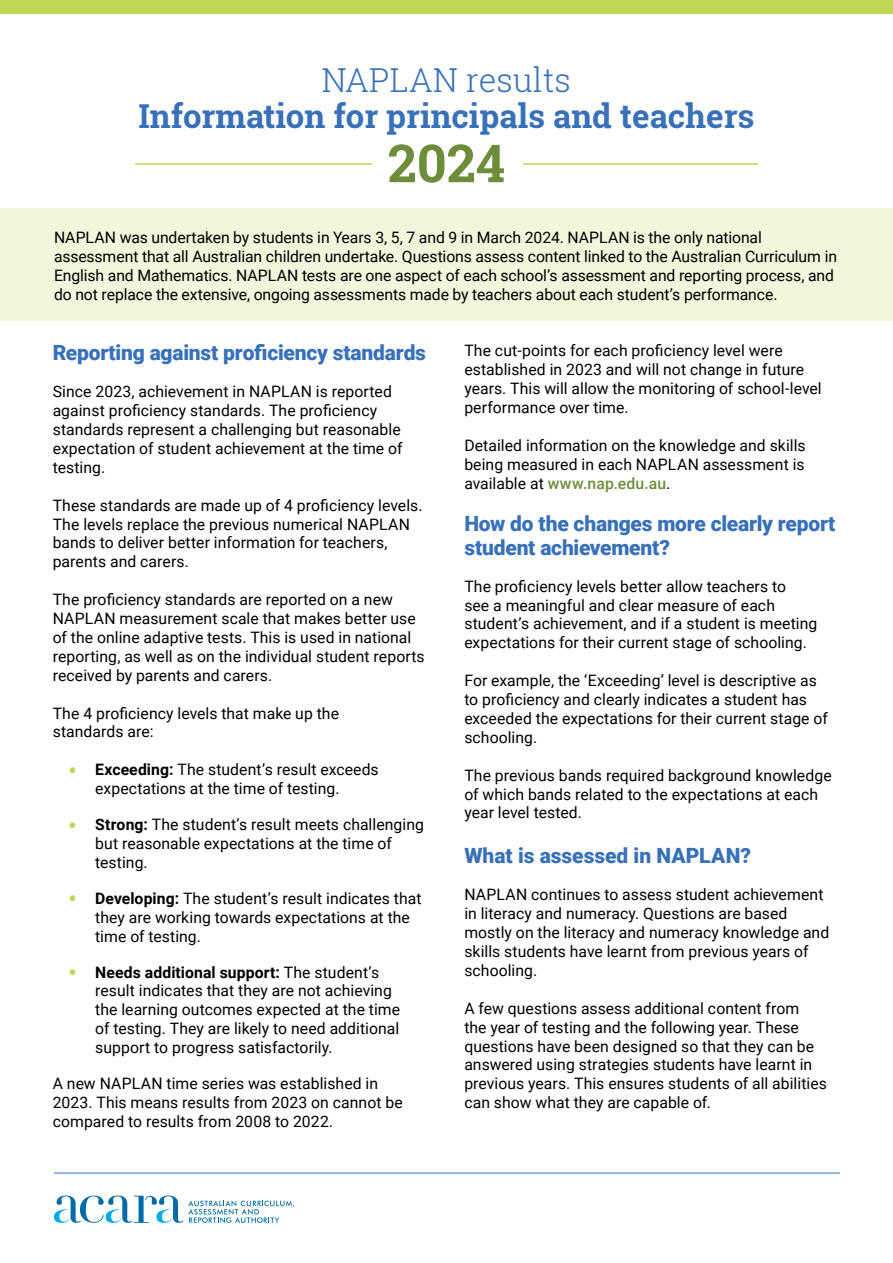
<style>
.page{position:relative;width:893px;height:1263px;background:#fff}
.page>*{position:absolute;margin:0;border:0;box-sizing:border-box;transform-origin:0 0}
.t1{font:700 52.5px "Roboto Slab";color:#6e8d3b}
.t2{font:700 33px "Roboto Slab";color:#3871b8}
.t3{font:300 33px "Roboto Slab";color:#3871b8}
.t4{font:900 21px/24px "Roboto";letter-spacing:-.01em;color:#3871b8}
.t5{font:15.75px/18.9px "Roboto";letter-spacing:.005em;color:#000}
.s1{font-size:27px;color:#bfd855}
.s2{font-weight:700}
.s3{font-weight:500;color:#6e8d3b}
</style>
<div class="page">
<div style="left:0;top:208px;width:893px;height:113px;background:#f1f6dc"></div>
<hr style="left:54px;top:1173px;width:786px;height:1px;background:#3871b8">
<div style="left:0;top:0;width:893px;height:13px;background:#bfd855"></div>
<hr style="left:135px;top:163px;width:623px;height:2px;background:#bfd855">
<div style="left:372px;top:140px;width:150px;height:48px;background:#fff"></div>
<svg style="left:54px;top:1195px;width:240px;height:28px"></svg>
<h1 class="t3" style="left:322px;top:58px;width:251px">NAPLAN results</h1>
<p class="t2" style="left:138px;top:94px;width:618px">Information for principals and teachers</p>
<p class="t1" style="left:388px;top:127px;width:119px">2024</p>
<p class="t5" style="left:54px;top:228px;width:785px">NAPLAN was undertaken by students in Years 3, 5, 7 and 9 in March 2024. NAPLAN is the only national assessment that all Australian children undertake. Questions assess content linked to the Australian Curriculum in English and Mathematics. NAPLAN tests are one aspect of each school’s assessment and reporting process, and do not replace the extensive, ongoing assessments made by teachers about each student’s performance.</p>
<h3 class="t4" style="left:53px;top:340px;width:375px">Reporting against proficiency standards</h3>
<p class="t5" style="left:53px;top:382px;width:341px">Since 2023, achievement in NAPLAN is reported</p>
<p class="t5" style="left:53px;top:400px;width:326px">against proficiency standards. The proficiency</p>
<p class="t5" style="left:53px;top:419px;width:351px">standards represent a challenging but reasonable expectation of student achievement at the time of</p>
<p class="t5" style="left:53px;top:457px;width:54px">testing.</p>
<p class="t5" style="left:53px;top:495px;width:371px">These standards are made up of 4 proficiency levels.<br>The levels replace the previous numerical NAPLAN</p>
<p class="t5" style="left:53px;top:533px;width:336px">bands to deliver better information for teachers,</p>
<p class="t5" style="left:53px;top:552px;width:138px">parents and carers.</p>
<p class="t5" style="left:53px;top:589px;width:342px">The proficiency standards are reported on a new</p>
<p class="t5" style="left:53px;top:608px;width:365px">NAPLAN measurement scale that makes better use</p>
<p class="t5" style="left:53px;top:627px;width:374px">of the online adaptive tests. This is used in national reporting, as well as on the individual student reports received by parents and carers.</p>
<p class="t5" style="left:53px;top:703px;width:288px">The 4 proficiency levels that make up the</p>
<p class="t5" style="left:53px;top:722px;width:102px">standards are:</p>
<p class="t5" style="left:95px;top:760px;width:285px;text-indent:-27px"><span class="s1">•</span> <span class="s2">Exceeding:</span> The student’s result exceeds expectations at the time of testing.</p>
<p class="t5" style="left:68px;top:814px;width:357px"><span class="s1">•</span> <span class="s2">Strong:</span> The student’s result meets challenging</p>
<p class="t5" style="left:95px;top:833px;width:298px">but reasonable expectations at the time of</p>
<p class="t5" style="left:95px;top:852px;width:54px">testing.</p>
<p class="t5" style="left:95px;top:888px;width:328px;text-indent:-27px"><span class="s1">•</span> <span class="s2">Developing:</span> The student’s result indicates that they are working towards expectations at the time of testing.</p>
<p class="t5" style="left:95px;top:962px;width:298px;text-indent:-27px"><span class="s1">•</span> <span class="s2">Needs additional support:</span> The student’s result indicates that they are not achieving</p>
<p class="t5" style="left:95px;top:1000px;width:306px">the learning outcomes expected at the time</p>
<p class="t5" style="left:95px;top:1018px;width:305px">of testing. They are likely to need additional</p>
<p class="t5" style="left:95px;top:1037px;width:239px">support to progress satisfactorily.</p>
<p class="t5" style="left:53px;top:1073px;width:352px">A new NAPLAN time series was established in<br>2023. This means results from 2023 on cannot be compared to results from 2008 to 2022.</p>
<p class="t5" style="left:464px;top:341px;width:359px">The cut-points for each proficiency level were established in 2023 and will not change in future years. This will allow the monitoring of school-level performance over time.</p>
<p class="t5" style="left:464px;top:435px;width:343px">Detailed information on the knowledge and skills</p>
<p class="t5" style="left:464px;top:454px;width:342px">being measured in each NAPLAN assessment is available at <span class="s3">www.nap.edu.au</span>.</p>
<h3 class="t4" style="left:464px;top:510px;width:373px">How do the changes more clearly report student achievement?</h3>
<p class="t5" style="left:464px;top:576px;width:323px">The proficiency levels better allow teachers to</p>
<p class="t5" style="left:464px;top:595px;width:312px">see a meaningful and clear measure of each</p>
<p class="t5" style="left:464px;top:614px;width:354px">student’s achievement, and if a student is meeting expectations for their current stage of schooling.</p>
<p class="t5" style="left:464px;top:670px;width:354px">For example, the ‘Exceeding’ level is descriptive as to proficiency and clearly indicates a student has</p>
<p class="t5" style="left:464px;top:708px;width:365px">exceeded the expectations for their current stage of</p>
<p class="t5" style="left:464px;top:727px;width:74px">schooling.</p>
<p class="t5" style="left:464px;top:765px;width:369px">The previous bands required background knowledge of which bands related to the expectations at each year level tested.</p>
<h3 class="t4" style="left:464px;top:843px;width:288px">What is assessed in NAPLAN?</h3>
<p class="t5" style="left:464px;top:885px;width:361px">NAPLAN continues to assess student achievement</p>
<p class="t5" style="left:464px;top:904px;width:366px">in literacy and numeracy. Questions are based mostly on the literacy and numeracy knowledge and skills students have learnt from previous years of schooling.</p>
<p class="t5" style="left:464px;top:998px;width:364px">A few questions assess additional content from<br>the year of testing and the following year. These questions have been designed so that they can be answered using strategies students have learnt in previous years. This ensures students of all abilities can show what they are capable of.</p>
</div>
